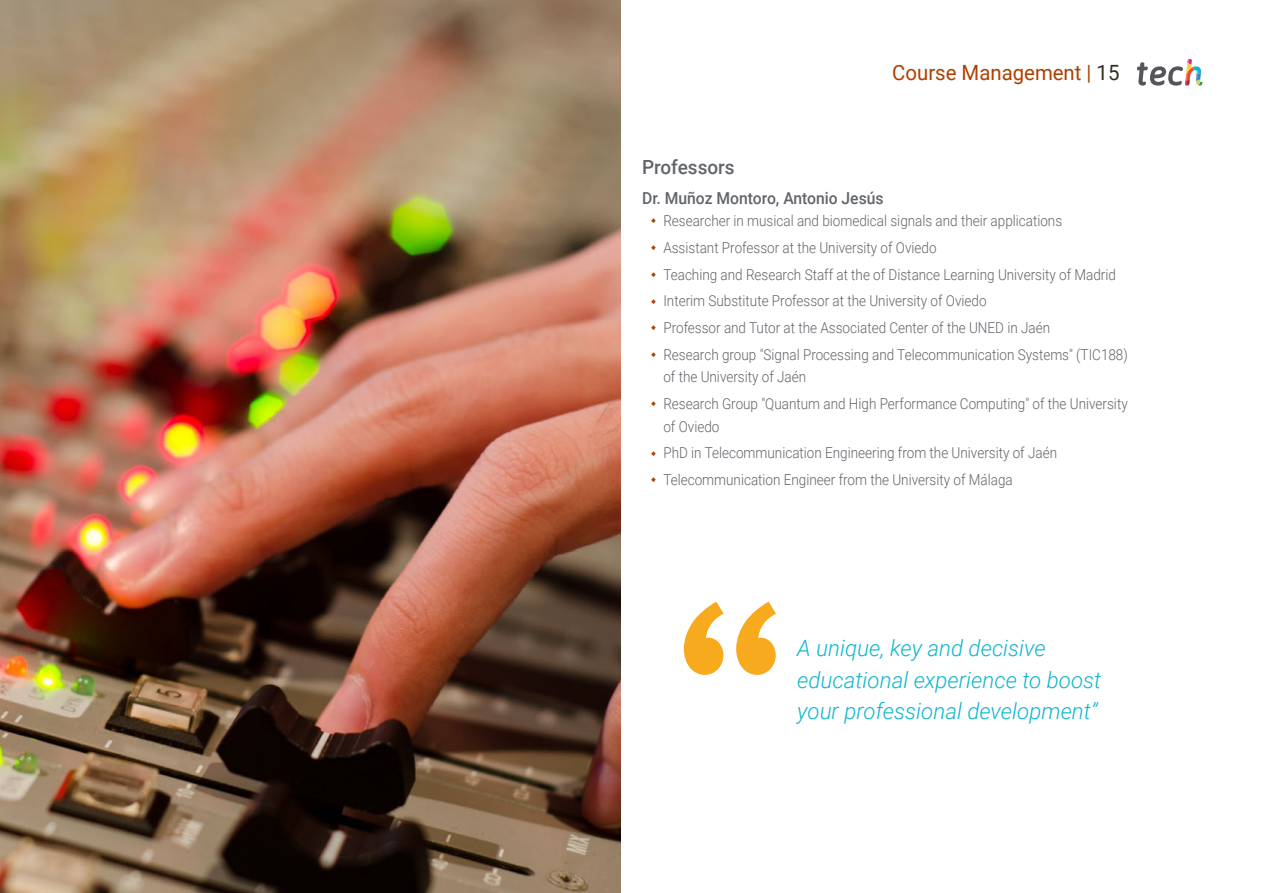
<style>
.page{position:relative;width:1263px;height:893px;background:#fff}
.page>*{position:absolute;margin:0;border:0;box-sizing:border-box;transform-origin:0 0}
.t1{font:italic 300 22.5px/31.5px "Roboto";color:#0fb6cf}
.t2{font:21px "Roboto";color:#ae4000}
.t3{font:500 19.5px "Roboto";color:#61646a}
.t4{font:500 16.5px "Roboto";color:#61646a;scale:.95 1}
.t5{font:300 15px/26.7px "Roboto";color:#61646a;scale:.9 1}
.s1{color:#312e20}
</style>
<div class="page">
<svg style="left:684px;top:602px;width:92px;height:73px"></svg>
<img style="left:0;top:0;width:621px;height:893px">
<svg style="left:1137px;top:59px;width:65px;height:27px"></svg>
<h2 class="t2" style="left:892px;top:57px;width:229px">Course Management | <span class="s1">15</span></h2>
<h3 class="t3" style="left:642px;top:154px;width:94px">Professors</h3>
<p class="t4" style="left:642px;top:186px;width:256px">Dr. Muñoz Montoro, Antonio Jesús</p>
<p class="t5" style="left:663px;top:207px;width:518px">Researcher in musical and biomedical signals and their applications<br>Assistant Professor at the University of Oviedo<br>Teaching and Research Staff at the of Distance Learning University of Madrid Interim Substitute Professor at the University of Oviedo<br>Professor and Tutor at the Associated Center of the UNED in Jaén<br>Research group "Signal Processing and Telecommunication Systems" (TIC188)</p>
<p class="t5" style="left:663px;top:363px;width:517px">of the University of Jaén<br>Research Group "Quantum and High Performance Computing" of the University</p>
<p class="t5" style="left:663px;top:412px;width:439px">of Oviedo<br>PhD in Telecommunication Engineering from the University of Jaén<br>Telecommunication Engineer from the University of Málaga</p>
<h1 class="t1" style="left:797px;top:632px;width:306px">A unique, key and decisive educational experience to boost your professional development”</h1>
</div>
